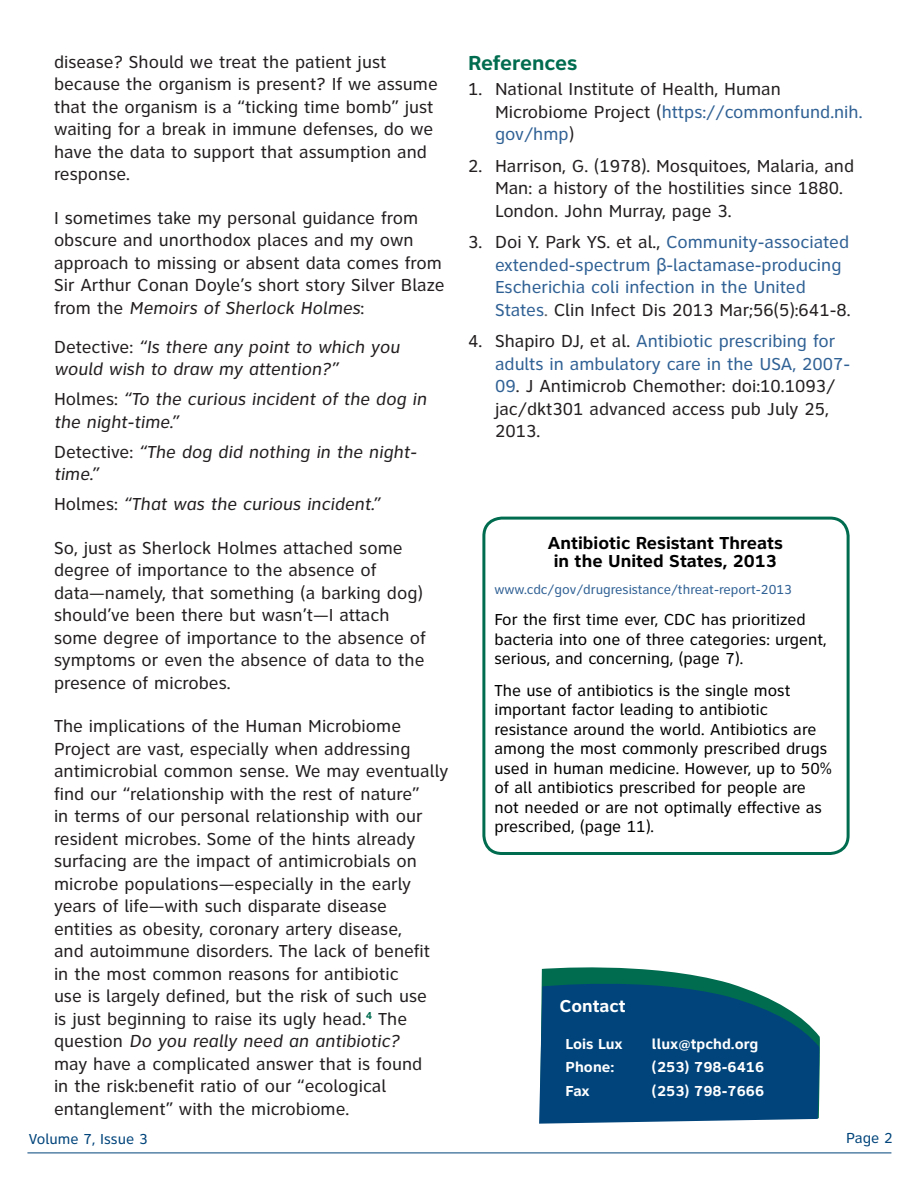
<style>
.page{position:relative;width:918px;height:1188px;background:#fff}
.page>*{position:absolute;margin:0;border:0;box-sizing:border-box;transform-origin:0 0}
.Subhead{font:700 21px "Clearview ATT";letter-spacing:-.01em;color:#006c4f}
.Body{font:18px/22.5px "Clearview ATT";color:#231f20}
.t1{font:18px/22.5px "Clearview ATT";color:#306195}
.Body-2{font:italic 18px/22.5px "Clearview ATT";color:#231f20}
.Call_Out_Bullets{font:700 18px "Clearview ATT";color:#000}
.t2{font:700 17.85px "Clearview ATT";color:#fff}
.Call_Out_Bullets-2{font:16.5px/19.5px "Clearview ATT";color:#000}
.t3{font:700 15px "Clearview ATT";color:#fff}
.t4{font:15px "Clearview ATT";color:#00447b}
.Call_Out_Bullets-3{font:13.5px "Clearview ATT";color:#306195}
.s1{font-style:italic}
.s2{font-style:normal}
.s3{color:#306195}
.s4{color:#231f20}
.s5{font-family:"Arial Unicode MS"}
.s6{color:#636366}
</style>
<div class="page">
<hr style="left:27px;top:1153px;width:864px;height:1px;background:#00447b">
<svg style="left:541px;top:967px;width:156px;height:9px"></svg>
<svg style="left:539px;top:976px;width:281px;height:148px;background:#165783"></svg>
<div style="left:482px;top:517px;width:368px;height:338px;border:3px solid #006c4f;border-radius:18px"></div>
<p class="Body" style="left:54px;top:50px;width:385px">disease? Should we treat the patient just because the organism is present? If we assume that the organism is a “ticking time bomb” just waiting for a break in immune defenses, do we have the data to support that assumption and response.</p>
<p class="Body" style="left:54px;top:206px;width:392px">I sometimes take my personal guidance from obscure and unorthodox places and my own approach to missing or absent data comes from Sir Arthur Conan Doyle’s short story Silver Blaze from the <span class="s1">Memoirs of Sherlock Holmes</span>:</p>
<p class="Body-2" style="left:54px;top:335px;width:347px"><span class="s2">Detective:</span> “Is there any point to which you would wish to draw my attention?”</p>
<p class="Body-2" style="left:54px;top:388px;width:374px"><span class="s2">Holmes:</span> “To the curious incident of the dog in the night-time.”</p>
<p class="Body-2" style="left:54px;top:440px;width:364px"><span class="s2">Detective:</span> “The dog did nothing in the night&shy;time.”</p>
<p class="Body-2" style="left:54px;top:493px;width:327px"><span class="s2">Holmes:</span> “That was the curious incident.”</p>
<p class="Body" style="left:54px;top:536px;width:373px">So, just as Sherlock Holmes attached some degree of importance to the absence of data—namely, that something (a barking dog) should’ve been there but wasn’t—I attach some degree of importance to the absence of symptoms or even the absence of data to the presence of microbes.</p>
<p class="Body" style="left:54px;top:715px;width:396px">The implications of the Human Microbiome Project are vast, especially when addressing antimicrobial common sense. We may eventually find our “relationship with the rest of nature”<br>in terms of our personal relationship with our resident microbes. Some of the hints already surfacing are the impact of antimicrobials on microbe populations—especially in the early years of life—with such disparate disease entities as obesity, coronary artery disease,<br>and autoimmune disorders. The lack of benefit in the most common reasons for antibiotic<br>use is largely defined, but the risk of such use<br>is just beginning to raise its ugly head.<sup>4</sup> The question <span class="s1">Do you really need an antibiotic?<br></span>may have a complicated answer that is found<br>in the risk:benefit ratio of our “ecological entanglement” with the microbiome.</p>
<p class="Subhead" style="left:468px;top:51px;width:111px">References</p>
<p class="Body" style="left:495px;top:78px;width:369px;text-indent:-27px">1. National Institute of Health, Human<br>Microbiome Project (<span class="s3">https://commonfund.nih. gov/hmp</span>)</p>
<p class="Body" style="left:495px;top:155px;width:361px;text-indent:-27px">2. Harrison, G. (1978). Mosquitoes, Malaria, and<br>Man: a history of the hostilities since 1880.<br>London. John Murray, page 3.</p>
<p class="t1" style="left:495px;top:231px;width:357px;text-indent:-27px"><span class="s4">3. Doi Y. Park YS. et al.,</span> Community-associated extended-spectrum <span class="s5">β</span>-lactamase-producing Escherichia coli infection in the United States<span class="s6">.</span> <span class="s4">Clin Infect Dis 2013 Mar;56(5):641-8.</span></p>
<p class="t1" style="left:495px;top:330px;width:357px;text-indent:-27px"><span class="s4">4. Shapiro DJ, et al.</span> Antibiotic prescribing for adults in ambulatory care in the USA, 2007-</p>
<p class="Body" style="left:495px;top:375px;width:342px"><span class="s3">09</span>. J Antimicrob Chemother: doi:10.1093/ jac/dkt301 advanced access pub July 25,<br>2013.</p>
<p class="Call_Out_Bullets" style="left:548px;top:532px;width:237px">Antibiotic Resistant Threats</p>
<p class="Call_Out_Bullets" style="left:554px;top:550px;width:225px">in the United States, 2013</p>
<p class="Call_Out_Bullets-3" style="left:494px;top:582px;width:299px">www.cdc/gov/drugresistance/threat-report-2013</p>
<p class="Call_Out_Bullets-2" style="left:494px;top:610px;width:334px">For the first time ever, CDC has prioritized bacteria into one of three categories: urgent, serious, and concerning, (page 7).</p>
<p class="Call_Out_Bullets-2" style="left:494px;top:681px;width:339px">The use of antibiotics is the single most important factor leading to antibiotic resistance around the world. Antibiotics are among the most commonly prescribed drugs used in human medicine. However, up to 50% of all antibiotics prescribed for people are not needed or are not optimally effective as prescribed, (page 11).</p>
<p class="t2" style="left:560px;top:996px;width:68px">Contact</p>
<p class="t3" style="left:566px;top:1036px;width:59px">Lois Lux</p>
<p class="t3" style="left:652px;top:1036px;width:108px">llux@tpchd.org</p>
<p class="t3" style="left:566px;top:1059px;width:50px">Phone:</p>
<p class="t3" style="left:652px;top:1059px;width:114px">(253) 798-6416</p>
<p class="t3" style="left:566px;top:1082px;width:26px">Fax</p>
<p class="t3" style="left:652px;top:1082px;width:114px">(253) 798-7666</p>
<p class="t4" style="left:29px;top:1130px;width:120px">Volume 7, Issue 3</p>
<p class="t4" style="left:846px;top:1129px;width:48px">Page 2</p>
</div>
